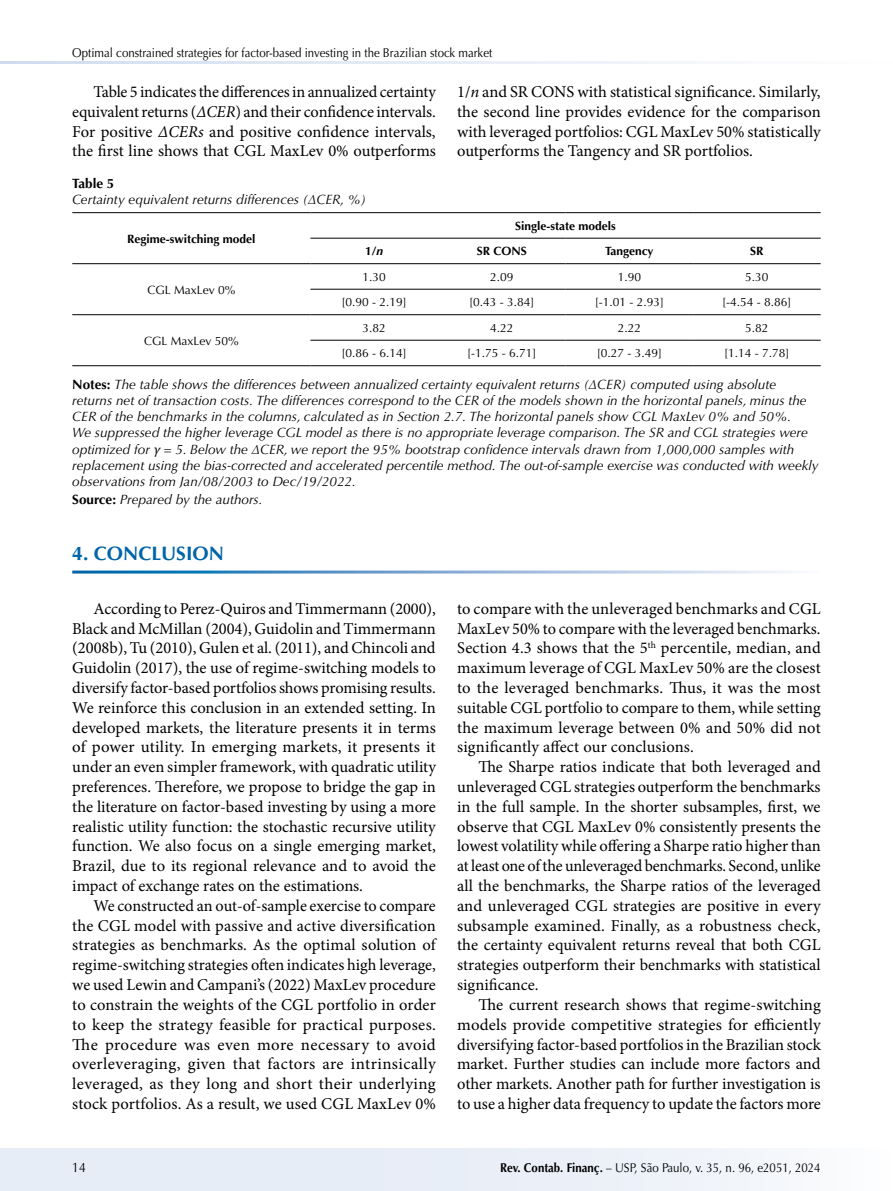
<style>
.page{position:relative;width:893px;height:1191px;background:#fff}
.page>*{position:absolute;margin:0;border:0;box-sizing:border-box;transform-origin:0 0}
.t1{font:700 19.5px "Optima LT Std";color:#0064a7}
.t2{font:16.5px/19.8px "Minion Pro";color:#000;text-align:justify}
.t3{font:italic 13.5px/16.2px "Optima LT Std";color:#000}
.t4{font:700 13.5px "Optima LT Std";color:#000}
.t5{font:13.5px "Optima LT Std";color:#000;scale:.9 1}
.t6{font:12.75px "Optima LT Std";color:#000;scale:.9 1}
.t7{font:12px "Optima LT Std";color:#000}
.t8{font:700 12px "Optima LT Std";color:#000}
.s1{font-style:italic}
.s2{font-weight:700;font-style:normal}
.s3{font-family:"Cambria"}
.s4{font-weight:700}
</style>
<div class="page">
<div style="left:0;top:1148px;width:893px;height:43px;background:#e7edf7"></div>
<hr style="left:0;top:61px;width:893px;height:3px;background:#cfdbee">
<hr style="left:310px;top:238px;width:128px;height:1px;background:#000">
<hr style="left:438px;top:238px;width:128px;height:1px;background:#000">
<hr style="left:566px;top:238px;width:127px;height:1px;background:#000">
<hr style="left:693px;top:238px;width:128px;height:1px;background:#000">
<hr style="left:72px;top:263px;width:238px;height:1px;background:#000">
<hr style="left:310px;top:263px;width:128px;height:1px;background:#000">
<hr style="left:438px;top:263px;width:128px;height:1px;background:#000">
<hr style="left:566px;top:263px;width:127px;height:1px;background:#000">
<hr style="left:693px;top:263px;width:128px;height:1px;background:#000">
<hr style="left:310px;top:289px;width:128px;height:1px;background:#000">
<hr style="left:438px;top:289px;width:128px;height:1px;background:#000">
<hr style="left:566px;top:289px;width:127px;height:1px;background:#000">
<hr style="left:693px;top:289px;width:128px;height:1px;background:#000">
<hr style="left:72px;top:314px;width:238px;height:1px;background:#000">
<hr style="left:310px;top:314px;width:128px;height:1px;background:#000">
<hr style="left:438px;top:314px;width:128px;height:1px;background:#000">
<hr style="left:566px;top:314px;width:127px;height:1px;background:#000">
<hr style="left:693px;top:314px;width:128px;height:1px;background:#000">
<hr style="left:310px;top:340px;width:128px;height:1px;background:#000">
<hr style="left:438px;top:340px;width:128px;height:1px;background:#000">
<hr style="left:566px;top:340px;width:127px;height:1px;background:#000">
<hr style="left:693px;top:340px;width:128px;height:1px;background:#000">
<hr style="left:72px;top:212px;width:238px;height:1px;background:#000">
<hr style="left:310px;top:212px;width:128px;height:1px;background:#000">
<hr style="left:438px;top:212px;width:128px;height:1px;background:#000">
<hr style="left:566px;top:212px;width:127px;height:1px;background:#000">
<hr style="left:693px;top:212px;width:128px;height:1px;background:#000">
<hr style="left:72px;top:365px;width:238px;height:1px;background:#000">
<hr style="left:310px;top:365px;width:128px;height:1px;background:#000">
<hr style="left:438px;top:365px;width:128px;height:1px;background:#000">
<hr style="left:566px;top:365px;width:127px;height:1px;background:#000">
<hr style="left:693px;top:365px;width:128px;height:1px;background:#000">
<p class="t6" style="left:72px;top:45px;width:468px">Optimal constrained strategies for factor-based investing in the Brazilian stock market</p>
<p class="t2" style="left:72px;top:82px;width:365px;text-indent:21px">Table 5 indicates the differences in annualized certainty equivalent returns (<span class="s1">∆CER</span>) and their confidence intervals.<br>For positive <span class="s1">∆CERs</span> and positive confidence intervals, the first line shows that CGL MaxLev 0% outperforms</p>
<p class="t2" style="left:457px;top:82px;width:365px">1/<span class="s1">n</span> and SR CONS with statistical significance. Similarly, the second line provides evidence for the comparison with leveraged portfolios: CGL MaxLev 50% statistically outperforms the Tangency and SR portfolios.</p>
<p class="t4" style="left:72px;top:175px;width:44px">Table 5</p>
<p class="t3" style="left:72px;top:191px;width:295px">Certainty equivalent returns differences (∆CER, %)</p>
<p class="t8" style="left:127px;top:231px;width:130px">Regime-switching model</p>
<p class="t8" style="left:515px;top:219px;width:102px">Single-state models</p>
<p class="t8" style="left:365px;top:244px;width:20px">1/<span class="s1">n</span></p>
<p class="t8" style="left:477px;top:244px;width:52px">SR CONS</p>
<p class="t8" style="left:605px;top:244px;width:50px">Tangency</p>
<p class="t8" style="left:750px;top:244px;width:15px">SR</p>
<p class="t7" style="left:147px;top:282px;width:90px">CGL MaxLev 0%</p>
<p class="t7" style="left:363px;top:270px;width:25px">1.30</p>
<p class="t7" style="left:490px;top:270px;width:25px">2.09</p>
<p class="t7" style="left:618px;top:270px;width:25px">1.90</p>
<p class="t7" style="left:745px;top:270px;width:25px">5.30</p>
<p class="t7" style="left:342px;top:295px;width:67px">[0.90 - 2.19]</p>
<p class="t7" style="left:469px;top:295px;width:67px">[0.43 - 3.84]</p>
<p class="t7" style="left:595px;top:295px;width:71px">[-1.01 - 2.93]</p>
<p class="t7" style="left:722px;top:295px;width:71px">[-4.54 - 8.86]</p>
<p class="t7" style="left:363px;top:321px;width:25px">3.82</p>
<p class="t7" style="left:490px;top:321px;width:25px">4.22</p>
<p class="t7" style="left:618px;top:321px;width:25px">2.22</p>
<p class="t7" style="left:745px;top:321px;width:25px">5.82</p>
<p class="t7" style="left:342px;top:346px;width:67px">[0.86 - 6.14]</p>
<p class="t7" style="left:467px;top:346px;width:71px">[-1.75 - 6.71]</p>
<p class="t7" style="left:597px;top:346px;width:67px">[0.27 - 3.49]</p>
<p class="t7" style="left:724px;top:346px;width:67px">[1.14 - 7.78]</p>
<p class="t3" style="left:72px;top:376px;width:748px"><span class="s2">Notes:</span> The table shows the differences between annualized certainty equivalent returns (∆CER) computed using absolute returns net of transaction costs. The differences correspond to the CER of the models shown in the horizontal panels, minus the CER of the benchmarks in the columns, calculated as in Section 2.7. The horizontal panels show CGL MaxLev 0% and 50%.<br>We suppressed the higher leverage CGL model as there is no appropriate leverage comparison. The SR and CGL strategies were optimized for <span class="s3">γ</span> = 5. Below the ∆CER, we report the 95% bootstrap confidence intervals drawn from 1,000,000 samples with replacement using the bias-corrected and accelerated percentile method. The out-of-sample exercise was conducted with weekly observations from Jan/08/2003 to Dec/19/2022.</p>
<p class="t3" style="left:72px;top:492px;width:192px"><span class="s2">Source:</span> Prepared by the authors.</p>
<p class="t1" style="left:72px;top:542px;width:153px">4. CONCLUSION</p>
<p class="t7" style="left:144px;top:333px;width:96px">CGL MaxLev 50%</p>
<p class="t2" style="left:72px;top:598px;width:365px;text-indent:21px">According to Perez-Quiros and Timmermann (2000), Black and McMillan (2004), Guidolin and Timmermann (2008b), Tu (2010), Gulen et al. (2011), and Chincoli and Guidolin (2017), the use of regime-switching models to diversify factor-based portfolios shows promising results.<br>We reinforce this conclusion in an extended setting. In developed markets, the literature presents it in terms of power utility. In emerging markets, it presents it under an even simpler framework, with quadratic utility preferences. Therefore, we propose to bridge the gap in the literature on factor-based investing by using a more realistic utility function: the stochastic recursive utility function. We also focus on a single emerging market, Brazil, due to its regional relevance and to avoid the impact of exchange rates on the estimations.</p>
<p class="t2" style="left:72px;top:895px;width:365px;text-indent:21px">We constructed an out-of-sample exercise to compare the CGL model with passive and active diversification strategies as benchmarks. As the optimal solution of regime-switching strategies often indicates high leverage, we used Lewin and Campani’s (2022) MaxLev procedure to constrain the weights of the CGL portfolio in order to keep the strategy feasible for practical purposes.<br>The procedure was even more necessary to avoid overleveraging, given that factors are intrinsically leveraged, as they long and short their underlying stock portfolios. As a result, we used CGL MaxLev 0%</p>
<p class="t2" style="left:457px;top:598px;width:365px">to compare with the unleveraged benchmarks and CGL MaxLev 50% to compare with the leveraged benchmarks.<br>Section 4.3 shows that the 5<sup>th</sup> percentile, median, and maximum leverage of CGL MaxLev 50% are the closest to the leveraged benchmarks. Thus, it was the most suitable CGL portfolio to compare to them, while setting the maximum leverage between 0% and 50% did not significantly affect our conclusions.</p>
<p class="t2" style="left:457px;top:757px;width:365px;text-indent:21px">The Sharpe ratios indicate that both leveraged and unleveraged CGL strategies outperform the benchmarks in the full sample. In the shorter subsamples, first, we observe that CGL MaxLev 0% consistently presents the lowest volatility while offering a Sharpe ratio higher than at least one of the unleveraged benchmarks. Second, unlike all the benchmarks, the Sharpe ratios of the leveraged and unleveraged CGL strategies are positive in every subsample examined. Finally, as a robustness check, the certainty equivalent returns reveal that both CGL strategies outperform their benchmarks with statistical significance.</p>
<p class="t2" style="left:457px;top:994px;width:365px;text-indent:21px">The current research shows that regime-switching models provide competitive strategies for efficiently diversifying factor-based portfolios in the Brazilian stock market. Further studies can include more factors and other markets. Another path for further investigation is to use a higher data frequency to update the factors more</p>
<p class="t5" style="left:72px;top:1160px;width:17px">14</p>
<p class="t6" style="left:500px;top:1160px;width:358px"><span class="s4">Rev. Contab. Finanç.</span> – USP, São Paulo, v. 35, n. 96, e2051, 2024</p>
</div>
